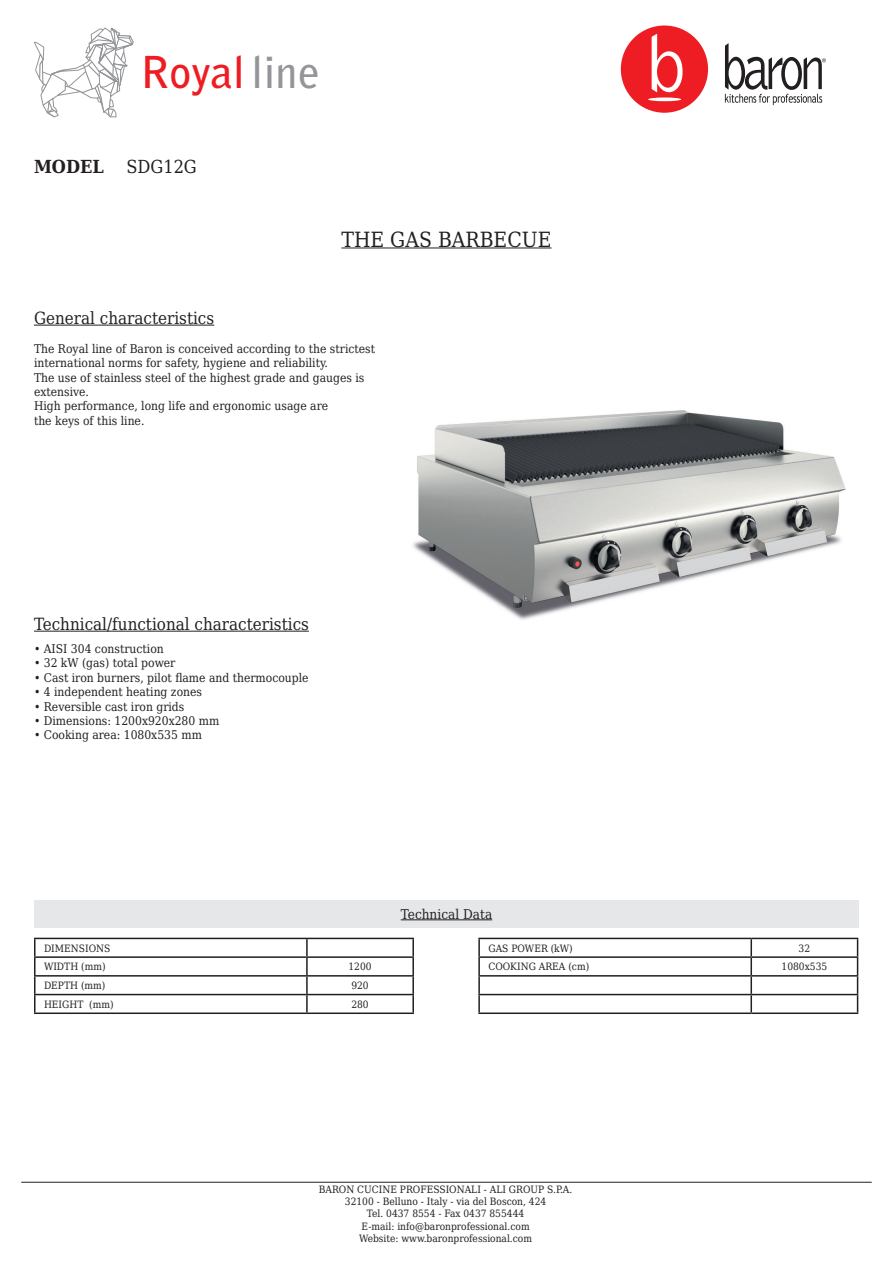
<style>
.page{position:relative;width:893px;height:1263px;background:#fff}
.page>*{position:absolute;margin:0;border:0;box-sizing:border-box;transform-origin:0 0}
.t1{font:700 43.8px "Bell Gothic Std";color:#ee1d23}
.t2{font:21px "DejaVu Serif Condensed";color:#231f20}
.t3{font:18px "DejaVu Serif Condensed";color:#231f20}
.t4{font:700 18px "DejaVu Serif Condensed";color:#231f20}
.t5{font:16.8px "DejaVu Serif Condensed";color:#231f20}
.t6{font:13.5px "DejaVu Serif Condensed";color:#231f20}
.t7{font:12px/14.4px "DejaVu Serif Condensed";color:#231f20}
.t8{font:10.2px/12.1px "DejaVu Serif Condensed";color:#231f20;text-align:center}
.s1{color:#939598}
</style>
<div class="page">
<div style="left:621px;top:26px;width:87px;height:87px;background:#ee1d23;border-radius:50%"></div>
<svg style="left:648px;top:34px;width:34px;height:67px"></svg>
<svg style="left:725px;top:43px;width:101px;height:62px"></svg>
<hr style="left:21px;top:1182px;width:851px;height:1px;background:#231f20">
<div style="left:34px;top:900px;width:825px;height:28px;background:#e6e7e9"></div>
<hr style="left:401px;top:919px;width:91px;height:1px;background:#231f20">
<hr style="left:478px;top:938px;width:273px;height:1px;background:#231f20">
<hr style="left:751px;top:938px;width:107px;height:1px;background:#231f20">
<hr style="left:478px;top:956px;width:273px;height:2px;background:#231f20">
<hr style="left:751px;top:956px;width:107px;height:2px;background:#231f20">
<hr style="left:478px;top:975px;width:273px;height:1px;background:#231f20">
<hr style="left:751px;top:975px;width:107px;height:1px;background:#231f20">
<hr style="left:478px;top:994px;width:273px;height:1px;background:#231f20">
<svg style="left:478px;top:939px;width:2px;height:73px"></svg>
<hr style="left:751px;top:994px;width:107px;height:1px;background:#231f20">
<svg style="left:750px;top:939px;width:2px;height:73px"></svg>
<svg style="left:857px;top:939px;width:1px;height:73px"></svg>
<hr style="left:478px;top:1012px;width:273px;height:2px;background:#231f20">
<hr style="left:751px;top:1012px;width:107px;height:2px;background:#231f20">
<hr style="left:34px;top:938px;width:273px;height:1px;background:#231f20">
<hr style="left:307px;top:938px;width:107px;height:1px;background:#231f20">
<hr style="left:34px;top:956px;width:273px;height:2px;background:#231f20">
<hr style="left:307px;top:956px;width:107px;height:2px;background:#231f20">
<hr style="left:34px;top:975px;width:273px;height:1px;background:#231f20">
<hr style="left:307px;top:975px;width:107px;height:1px;background:#231f20">
<hr style="left:34px;top:994px;width:273px;height:1px;background:#231f20">
<svg style="left:34px;top:939px;width:2px;height:73px"></svg>
<hr style="left:307px;top:994px;width:107px;height:1px;background:#231f20">
<svg style="left:306px;top:939px;width:2px;height:73px"></svg>
<svg style="left:412px;top:939px;width:2px;height:73px"></svg>
<hr style="left:34px;top:1012px;width:273px;height:2px;background:#231f20">
<hr style="left:307px;top:1012px;width:107px;height:2px;background:#231f20">
<hr style="left:34px;top:325px;width:180px;height:1px;background:#231f20">
<hr style="left:34px;top:631px;width:275px;height:1px;background:#231f20">
<hr style="left:341px;top:247px;width:211px;height:1px;background:#231f20">
<svg style="left:34px;top:27px;width:100px;height:91px"></svg>
<img style="left:413px;top:410px;width:433px;height:210px">
<p class="t1" style="left:140px;top:46px;width:181px">Royal <span class="s1">line</span></p>
<p class="t4" style="left:34px;top:151px;width:71px">MODEL</p>
<p class="t3" style="left:126px;top:151px;width:72px">SDG12G</p>
<p class="t2" style="left:341px;top:221px;width:212px">THE GAS BARBECUE</p>
<p class="t5" style="left:34px;top:303px;width:182px">General characteristics</p>
<p class="t7" style="left:34px;top:340px;width:343px">The Royal line of Baron is conceived according to the strictest international norms for safety, hygiene and reliability.</p>
<p class="t7" style="left:34px;top:369px;width:332px">The use of stainless steel of the highest grade and gauges is extensive.</p>
<p class="t7" style="left:34px;top:398px;width:296px">High performance, long life and ergonomic usage are</p>
<p class="t7" style="left:34px;top:412px;width:112px">the keys of this line.</p>
<p class="t5" style="left:34px;top:609px;width:276px">Technical/functional characteristics</p>
<p class="t7" style="left:34px;top:640px;width:131px">• AISI 304 construction</p>
<p class="t7" style="left:34px;top:655px;width:143px">• 32 kW (gas) total power</p>
<p class="t7" style="left:34px;top:669px;width:276px">• Cast iron burners, pilot flame and thermocouple</p>
<p class="t7" style="left:34px;top:684px;width:170px">• 4 independent heating zones</p>
<p class="t7" style="left:34px;top:698px;width:152px">• Reversible cast iron grids</p>
<p class="t7" style="left:34px;top:712px;width:187px">• Dimensions: 1200x920x280 mm</p>
<p class="t7" style="left:34px;top:727px;width:169px">• Cooking area: 1080x535 mm</p>
<p class="t8" style="left:44px;top:941px;width:68px">DIMENSIONS</p>
<p class="t8" style="left:44px;top:960px;width:63px">WIDTH (mm)</p>
<p class="t8" style="left:348px;top:960px;width:25px">1200</p>
<p class="t8" style="left:44px;top:978px;width:63px">DEPTH (mm)</p>
<p class="t8" style="left:351px;top:978px;width:19px">920</p>
<p class="t8" style="left:44px;top:997px;width:71px">HEIGHT (mm)</p>
<p class="t8" style="left:351px;top:997px;width:19px">280</p>
<p class="t6" style="left:401px;top:902px;width:93px">Technical Data</p>
<p class="t8" style="left:488px;top:941px;width:86px">GAS POWER (kW)</p>
<p class="t8" style="left:799px;top:941px;width:13px">32</p>
<p class="t8" style="left:488px;top:960px;width:102px">COOKING AREA (cm)</p>
<p class="t8" style="left:782px;top:960px;width:47px">1080x535</p>
<p class="t8" style="left:319px;top:1182px;width:255px">BARON CUCINE PROFESSIONALI - ALI GROUP S.P.A.<br>32100 - Belluno - Italy - via del Boscon, 424<br>Tel. 0437 8554 - Fax 0437 855444<br>E-mail: info@baronprofessional.com<br>Website: www.baronprofessional.com</p>
</div>
